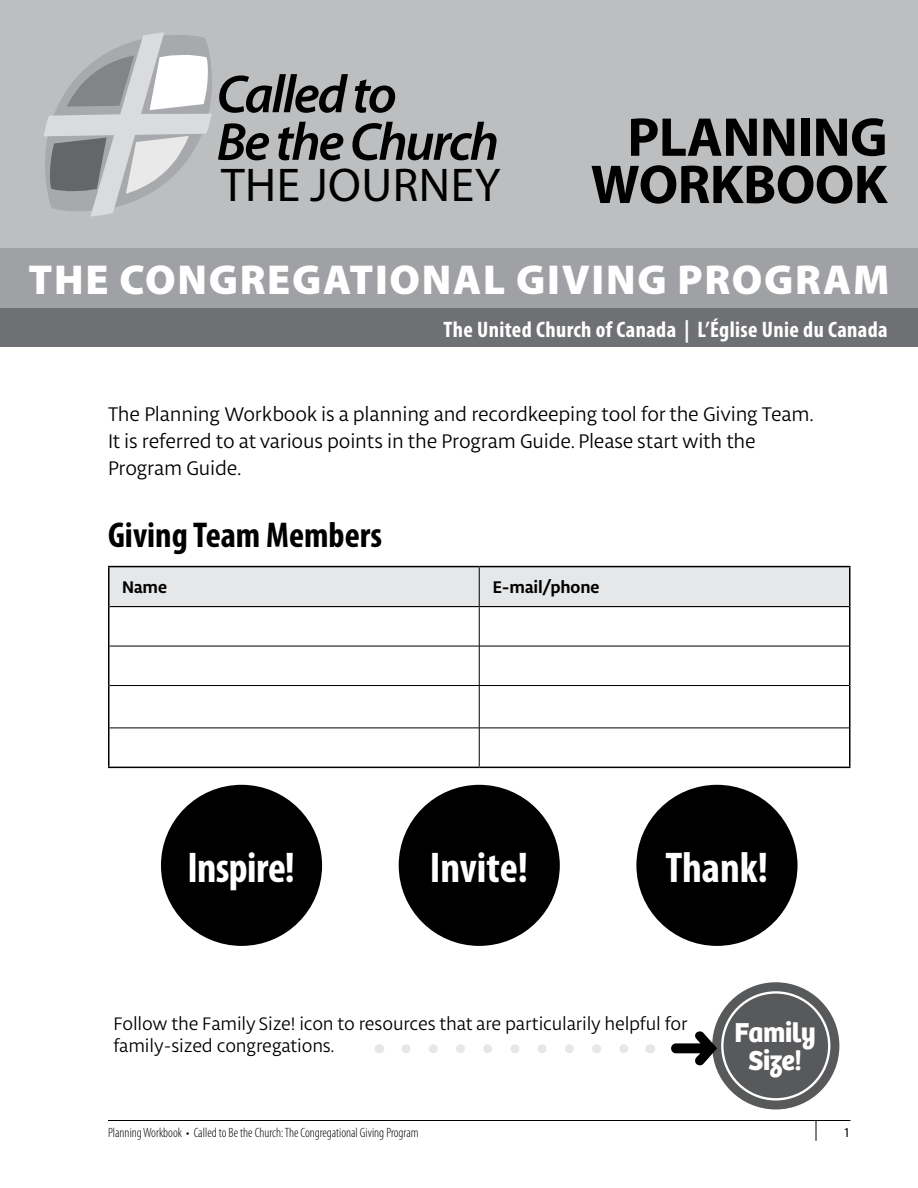
<style>
.page{position:relative;width:918px;height:1188px;background:#fff}
.page>*{position:absolute;margin:0;border:0;box-sizing:border-box;transform-origin:0 0}
.t1{font:700 55.2px/47.2px "Myriad Pro";letter-spacing:-.01em;color:#000;text-align:right}
.t2{font:italic 600 53.7px/47.5px "Myriad Pro";letter-spacing:-.04em;color:#000}
.t3{font:47.55px "Myriad Pro";letter-spacing:.01em;color:#000}
.t4{font:700 condensed 43.2px "Myriad Pro";letter-spacing:-.005em;color:#fff}
.Subtitle_cover{font:900 42px "Myriad Pro";letter-spacing:.04em;color:#fff}
.t5{font:700 condensed 36px "Myriad Pro";color:#000}
.t6{font:700 28.5px "Bree";letter-spacing:-.015em;color:#fff}
.t7{font:700 condensed 22.5px "Myriad Pro";letter-spacing:.015em;color:#fff}
.Body_Text{font:21px/27px "Libertad";letter-spacing:-.01em;color:#000}
.Body_Text-2{font:19.35px/22.2px "Libertad";letter-spacing:-.01em;color:#000}
.table_head{font:700 18px "Libertad";letter-spacing:-.005em;color:#000}
.t8{font:300 condensed 13.5px "Myriad Pro";color:#000}
.t9{font:13.5px "Myriad Pro";color:#000}
</style>
<div class="page">
<hr style="left:108px;top:1120px;width:742px;height:1px;background:#000">
<svg style="left:816px;top:1121px;width:1px;height:20px"></svg>
<div style="left:40px;top:577px;width:34px;height:34px;border:1px solid #fff;border-radius:50%"></div>
<div style="left:40px;top:1046px;width:34px;height:34px;border:1px solid #fff;border-radius:50%"></div>
<div style="left:0;top:308px;width:918px;height:39px;background:#6f7073"></div>
<div style="left:0;top:0;width:918px;height:299px;background:#bcbec0"></div>
<div style="left:110px;top:567px;width:739px;height:39px;background:#e6e7e8"></div>
<hr style="left:108px;top:566px;width:371px;height:1px;background:#000">
<hr style="left:108px;top:567px;width:2px;height:40px;background:#000">
<hr style="left:479px;top:566px;width:371px;height:1px;background:#000">
<hr style="left:849px;top:567px;width:1px;height:40px;background:#000">
<hr style="left:108px;top:607px;width:2px;height:39px;background:#000">
<hr style="left:849px;top:607px;width:1px;height:39px;background:#000">
<hr style="left:108px;top:646px;width:2px;height:40px;background:#000">
<hr style="left:849px;top:646px;width:1px;height:40px;background:#000">
<hr style="left:108px;top:686px;width:2px;height:42px;background:#000">
<hr style="left:849px;top:686px;width:1px;height:42px;background:#000">
<hr style="left:108px;top:728px;width:2px;height:39px;background:#000">
<hr style="left:849px;top:728px;width:1px;height:39px;background:#000">
<hr style="left:108px;top:767px;width:371px;height:1px;background:#000">
<hr style="left:479px;top:767px;width:371px;height:1px;background:#000">
<hr style="left:479px;top:567px;width:1px;height:39px;background:#000">
<hr style="left:479px;top:607px;width:1px;height:39px;background:#000">
<hr style="left:110px;top:646px;width:369px;height:1px;background:#000">
<hr style="left:479px;top:646px;width:370px;height:1px;background:#000">
<hr style="left:479px;top:646px;width:1px;height:39px;background:#000">
<hr style="left:110px;top:685px;width:369px;height:1px;background:#000">
<hr style="left:479px;top:685px;width:370px;height:1px;background:#000">
<hr style="left:479px;top:686px;width:1px;height:42px;background:#000">
<hr style="left:110px;top:728px;width:369px;height:1px;background:#000">
<hr style="left:479px;top:728px;width:370px;height:1px;background:#000">
<hr style="left:479px;top:728px;width:1px;height:39px;background:#000">
<hr style="left:110px;top:606px;width:369px;height:1px;background:#000">
<hr style="left:479px;top:606px;width:370px;height:1px;background:#000">
<div style="left:0;top:248px;width:918px;height:60px;background:#9fa1a4"></div>
<div style="left:157px;top:781px;width:169px;height:169px;background:#000;border-radius:50%"></div>
<div style="left:154px;top:778px;width:175px;height:175px;border:7px solid #fff;border-radius:50%"></div>
<div style="left:395px;top:781px;width:168px;height:169px;background:#000;border-radius:50%"></div>
<div style="left:391px;top:778px;width:176px;height:175px;border:7px solid #fff;border-radius:50%"></div>
<div style="left:633px;top:781px;width:168px;height:169px;background:#000;border-radius:50%"></div>
<div style="left:629px;top:778px;width:176px;height:175px;border:7px solid #fff;border-radius:50%"></div>
<div style="left:709px;top:979px;width:133px;height:133px;background:#58595b;border-radius:50%"></div>
<div style="left:706px;top:977px;width:139px;height:138px;border:6px solid #fff;border-radius:50%"></div>
<div style="left:721px;top:991px;width:109px;height:110px;border:2px solid #fff;border-radius:50%"></div>
<svg style="left:406px;top:1044px;width:222px;height:9px"></svg>
<svg style="left:43px;top:32px;width:169px;height:184px"></svg>
<svg style="left:706px;top:1031px;width:10px;height:34px"></svg>
<p class="t2" style="left:217px;top:69px;width:284px">Called to<br>Be the Church</p>
<p class="t3" style="left:221px;top:156px;width:281px">THE JOURNEY</p>
<p class="t1" style="left:591px;top:112px;width:298px">PLANNING<br>WORKBOOK</p>
<p class="Subtitle_cover" style="left:29px;top:252px;width:862px">THE CONGREGATIONAL GIVING PROGRAM</p>
<p class="t7" style="left:444px;top:315px;width:446px">The United Church of Canada | L’Église Unie du Canada</p>
<p class="Body_Text" style="left:108px;top:400px;width:707px">The Planning Workbook is a planning and recordkeeping tool for the Giving Team.<br>It is referred to at various points in the Program Guide. Please start with the<br>Program Guide.</p>
<h2 class="t5" style="left:108px;top:513px;width:276px">Giving Team Members</h2>
<p class="table_head" style="left:122px;top:575px;width:46px">Name</p>
<p class="table_head" style="left:493px;top:575px;width:108px">E-mail/phone</p>
<h2 class="t4" style="left:187px;top:840px;width:109px">Inspire!</h2>
<h2 class="t4" style="left:430px;top:840px;width:100px">Invite!</h2>
<h2 class="t4" style="left:665px;top:840px;width:104px">Thank!</h2>
<p class="Body_Text-2" style="left:113px;top:1012px;width:576px">Follow the Family Size! icon to resources that are particularily helpful for family-sized congregations.</p>
<h2 class="t6" style="left:734px;top:1010px;width:83px">Family</h2>
<h2 class="t6" style="left:748px;top:1038px;width:55px">Size!</h2>
<p class="t8" style="left:108px;top:1125px;width:312px">Planning Workbook • Called to Be the Church: The Congregational Giving Program</p>
<p class="t9" style="left:844px;top:1125px;width:8px">1</p>
</div>
